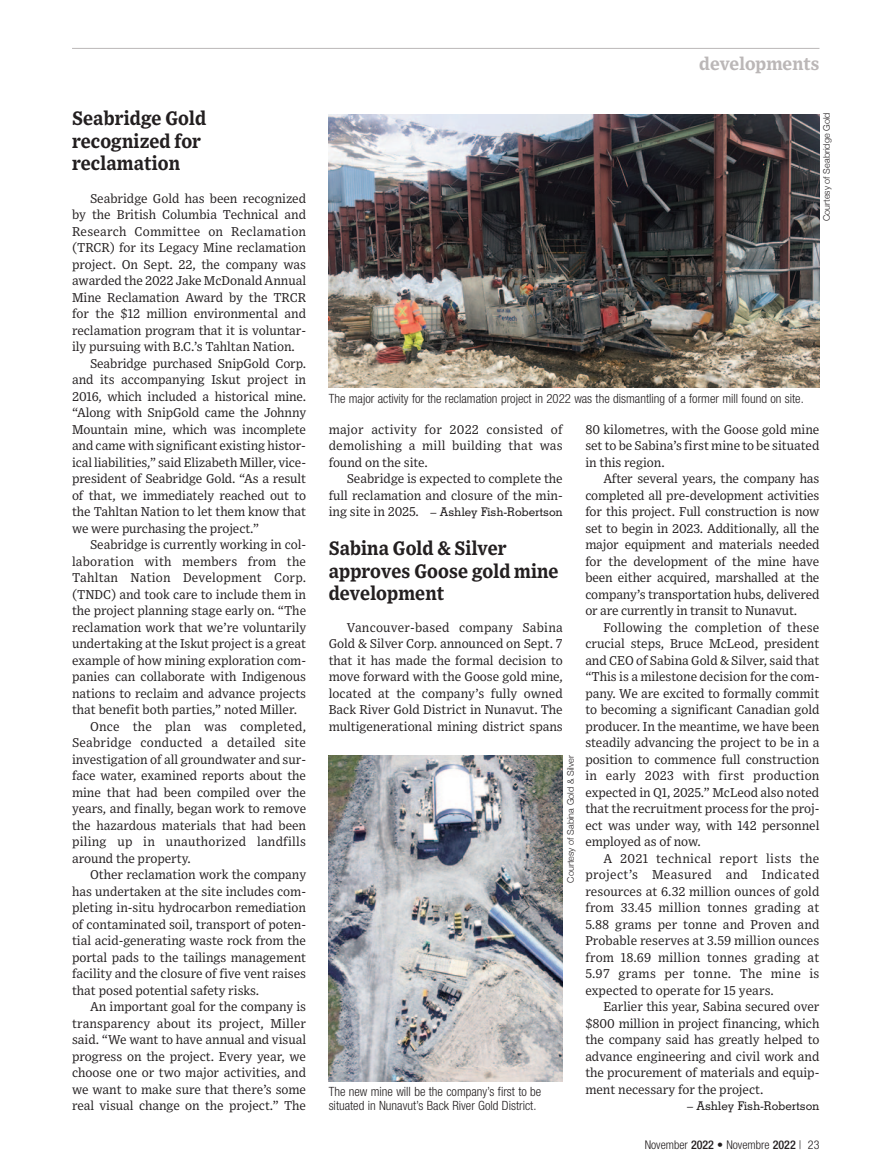
<style>
.page{position:relative;width:878px;height:1175px;background:#fff}
.page>*{position:absolute;margin:0;border:0;box-sizing:border-box;transform-origin:0 0}
.t1{font:700 19.5px/22.5px "Exchange";letter-spacing:.005em;color:#231f20;scale:.95 1}
.t2{font:700 18px "Exchange";color:#bbb7b7}
.t3{font:12.75px/16.5px "Exchange";letter-spacing:-.005em;color:#231f20;text-align:justify}
.t4{font:300 condensed 12.75px/13.5px "Helvetica Neue";color:#231f20}
.t5{font:500 12px "Stymie BT";letter-spacing:-.01em;color:#231f20}
.t6{font:300 condensed 12px "Helvetica Neue";color:#231f20}
.t7{font:300 9px "Helvetica Neue";letter-spacing:.005em;color:#231f20}
.s1{font-family:"Exchange";font-weight:400;font-size:12.75px}
.s2{font-weight:500}
</style>
<div class="page">
<hr style="left:72px;top:48px;width:747px;height:1px;background:#bbb7b7">
<img style="left:329px;top:114px;width:490px;height:273px">
<img style="left:328px;top:755px;width:234px;height:326px">
<p class="t1" style="left:72px;top:108px;width:143px">Seabridge Gold recognized for reclamation</p>
<p class="t3" style="left:72px;top:191px;width:236px;text-indent:18px">Seabridge Gold has been recognized by the British Columbia Technical and Research Committee on Reclamation (TRCR) for its Legacy Mine reclamation project. On Sept. 22, the company was awarded the 2022 Jake McDonald Annual Mine Reclamation Award by the TRCR for the $12 million environmental and reclamation program that it is voluntar&shy;ily pursuing with B.C.’s Tahltan Nation.</p>
<p class="t3" style="left:72px;top:356px;width:236px;text-indent:18px">Seabridge purchased SnipGold Corp. and its accompanying Iskut project in 2016, which included a historical mine. “Along with SnipGold came the Johnny Mountain mine, which was incomplete and came with significant existing histor&shy;ical liabilities,” said Elizabeth Miller, vice&shy;president of Seabridge Gold. “As a result of that, we immediately reached out to the Tahltan Nation to let them know that we were purchasing the project.”</p>
<p class="t3" style="left:72px;top:537px;width:236px;text-indent:18px">Seabridge is currently working in col&shy;laboration with members from the Tahltan Nation Development Corp. (TNDC) and took care to include them in the project planning stage early on. “The reclamation work that we’re voluntarily undertaking at the Iskut project is a great example of how mining exploration com&shy;panies can collaborate with Indigenous nations to reclaim and advance projects that benefit both parties,” noted Miller.</p>
<p class="t3" style="left:72px;top:719px;width:236px;text-indent:18px">Once the plan was completed, Seabridge conducted a detailed site investigation of all groundwater and sur&shy;face water, examined reports about the mine that had been compiled over the years, and finally, began work to remove the hazardous materials that had been piling up in unauthorized landfills around the property.</p>
<p class="t3" style="left:72px;top:867px;width:236px;text-indent:18px">Other reclamation work the company has undertaken at the site includes com&shy;pleting in-situ hydrocarbon remediation of contaminated soil, transport of poten&shy;tial acid-generating waste rock from the portal pads to the tailings management facility and the closure of five vent raises that posed potential safety risks.</p>
<p class="t3" style="left:72px;top:999px;width:236px;text-indent:18px">An important goal for the company is transparency about its project, Miller said. “We want to have annual and visual progress on the project. Every year, we choose one or two major activities, and we want to make sure that there’s some real visual change on the project.” The</p>
<p class="t2" style="left:699px;top:56px;width:122px">developments</p>
<p class="t7" style="left:821px;top:221px;width:110px;rotate:-90deg">Courtesy of Seabridge Gold</p>
<p class="t4" style="left:329px;top:392px;width:476px">The major activity for the reclamation project in 2022 was the dismantling of a former mill found on site.</p>
<p class="t3" style="left:328px;top:422px;width:236px">major activity for 2022 consisted of demolishing a mill building that was found on the site.</p>
<p class="t3" style="left:328px;top:471px;width:236px;text-align:right">Seabridge is expected to complete the full reclamation and closure of the min-</p>
<p class="t5" style="left:328px;top:507px;width:235px"><span class="s1">ing site in 2025.</span> – Ashley Fish-Robertson</p>
<p class="t1" style="left:329px;top:538px;width:243px">Sabina Gold &amp; Silver approves Goose gold mine development</p>
<p class="t3" style="left:328px;top:620px;width:236px;text-indent:18px">Vancouver-based company Sabina Gold &amp; Silver Corp. announced on Sept. 7 that it has made the formal decision to move forward with the Goose gold mine, located at the company’s fully owned Back River Gold District in Nunavut. The multigenerational mining district spans</p>
<p class="t7" style="left:565px;top:882px;width:129px;rotate:-90deg">Courtesy of Sabina Gold &amp; Silver</p>
<p class="t4" style="left:328px;top:1086px;width:214px">The new mine will be the company’s first to be situated in Nunavut’s Back River Gold District.</p>
<p class="t3" style="left:585px;top:422px;width:236px">80 kilometres, with the Goose gold mine set to be Sabina’s first mine to be situated in this region.</p>
<p class="t3" style="left:585px;top:471px;width:236px;text-indent:18px">After several years, the company has completed all pre-development activities for this project. Full construction is now set to begin in 2023. Additionally, all the major equipment and materials needed for the development of the mine have been either acquired, marshalled at the company’s transportation hubs, delivered or are currently in transit to Nunavut.</p>
<p class="t3" style="left:585px;top:620px;width:236px;text-indent:18px">Following the completion of these crucial steps, Bruce McLeod, president and CEO of Sabina Gold &amp; Silver, said that “This is a milestone decision for the com&shy;pany. We are excited to formally commit to becoming a significant Canadian gold producer. In the meantime, we have been steadily advancing the project to be in a position to commence full construction in early 2023 with first production expected in Q1, 2025.” McLeod also noted that the recruitment process for the proj&shy;ect was under way, with 142 personnel employed as of now.</p>
<p class="t3" style="left:585px;top:851px;width:236px;text-indent:18px">A 2021 technical report lists the project’s Measured and Indicated resources at 6.32 million ounces of gold from 33.45 million tonnes grading at 5.88 grams per tonne and Proven and Probable reserves at 3.59 million ounces from 18.69 million tonnes grading at 5.97 grams per tonne. The mine is expected to operate for 15 years.</p>
<p class="t3" style="left:585px;top:999px;width:236px;text-indent:18px">Earlier this year, Sabina secured over $800 million in project financing, which the company said has greatly helped to advance engineering and civil work and the procurement of materials and equip&shy;ment necessary for the project.</p>
<p class="t5" style="left:687px;top:1101px;width:134px">– Ashley Fish-Robertson</p>
<p class="t6" style="left:644px;top:1140px;width:176px">November <span class="s2">2022</span> • Novembre <span class="s2">2022</span> | 23</p>
</div>
